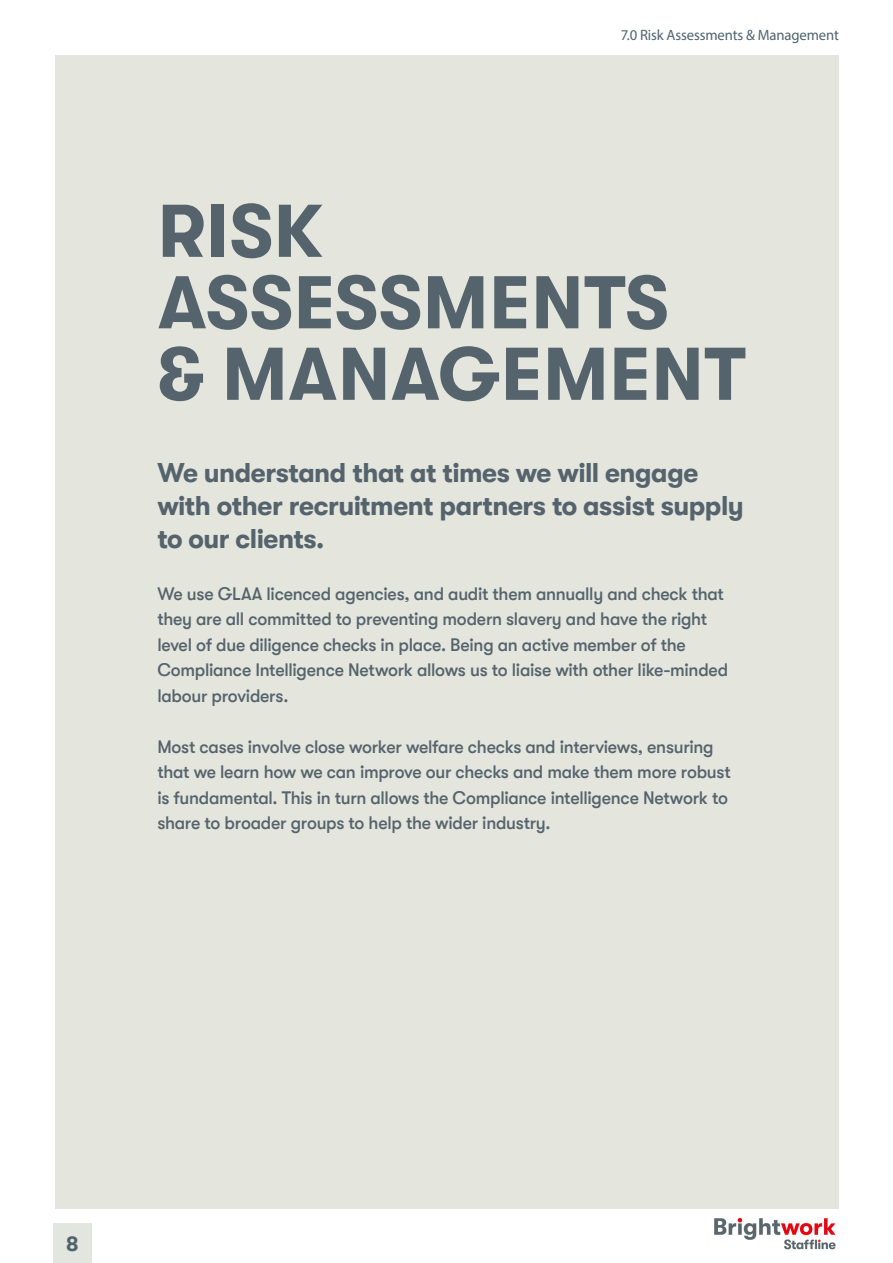
<style>
.page{position:relative;width:893px;height:1263px;background:#fff}
.page>*{position:absolute;margin:0;border:0;box-sizing:border-box;transform-origin:0 0}
.t1{font:700 74.4px "GT Walsheim Pro";letter-spacing:.01em;color:#55636c}
.t2{font:700 27px/33px "GT Walsheim Pro";letter-spacing:-.015em;color:#55636c}
.t3{font:700 20.1px "GT Walsheim Pro";color:#4f636e}
.t4{font:500 18px/25.5px "GT Walsheim Pro";letter-spacing:-.015em;color:#55636c}
.t5{font:15px "Myriad Pro";letter-spacing:-.01em;color:#4f636e}
</style>
<div class="page">
<div style="left:55px;top:55px;width:784px;height:1154px;background:#e4e6de"></div>
<div style="left:53px;top:1223px;width:39px;height:40px;background:#e3e6de"></div>
<img style="left:714px;top:1218px;width:122px;height:32px">
<p class="t5" style="left:621px;top:26px;width:220px">7.0 Risk Assessments &amp; Management</p>
<p class="t1" style="left:158px;top:189px;width:167px">RISK</p>
<p class="t1" style="left:158px;top:261px;width:512px">ASSESSMENTS</p>
<p class="t1" style="left:157px;top:332px;width:590px">&amp; MANAGEMENT</p>
<p class="t2" style="left:157px;top:456px;width:588px">We understand that at times we will engage with other recruitment partners to assist supply to our clients.</p>
<p class="t4" style="left:157px;top:581px;width:572px">We use GLAA licenced agencies, and audit them annually and check that they are all committed to preventing modern slavery and have the right level of due diligence checks in place. Being an active member of the Compliance Intelligence Network allows us to liaise with other like-minded labour providers.</p>
<p class="t4" style="left:157px;top:734px;width:575px">Most cases involve close worker welfare checks and interviews, ensuring that we learn how we can improve our checks and make them more robust is fundamental. This in turn allows the Compliance intelligence Network to share to broader groups to help the wider industry.</p>
<p class="t3" style="left:66px;top:1232px;width:14px">8</p>
</div>
